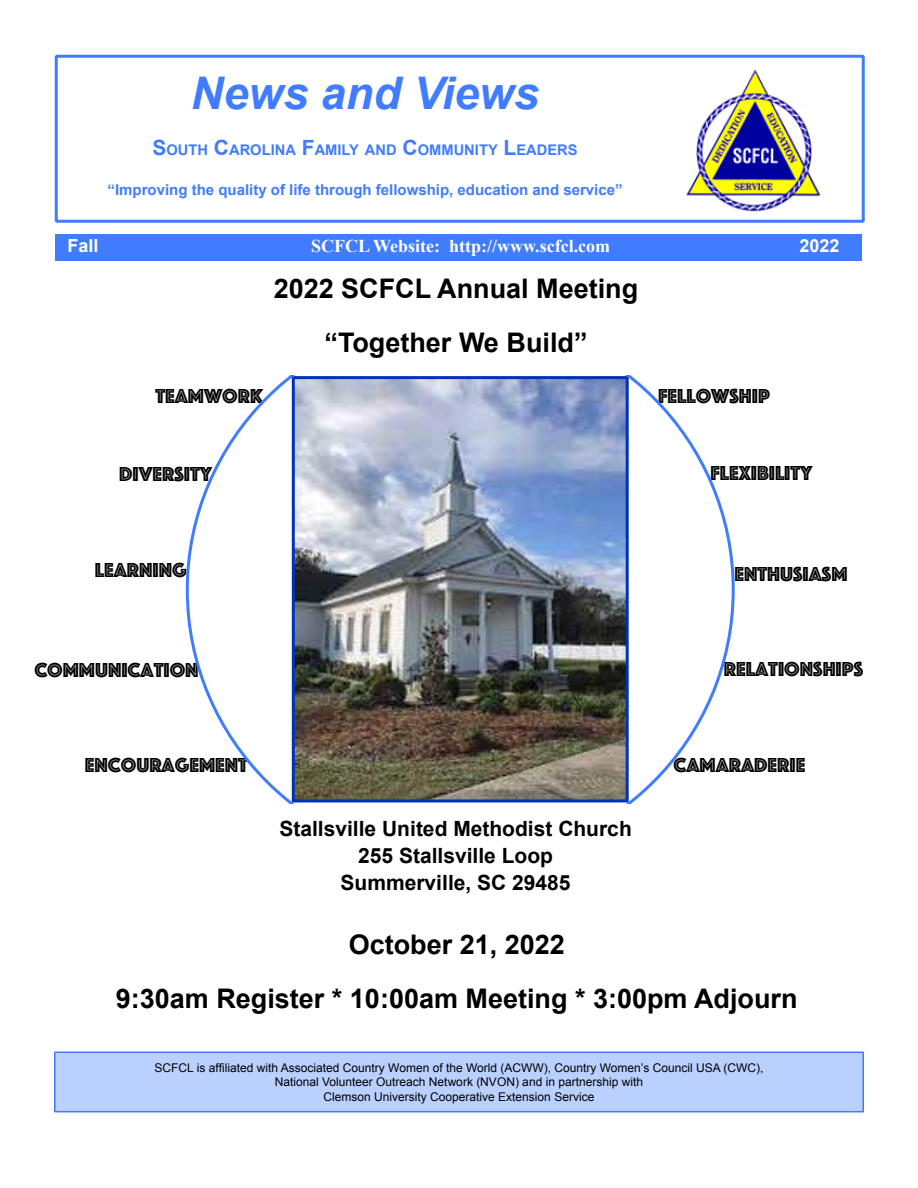
<style>
.page{position:relative;width:918px;height:1188px;background:#fff}
.page>*{position:absolute;margin:0;border:0;box-sizing:border-box;transform-origin:0 0}
.t1{font:italic 700 45px "Arial";color:#407cff}
.t2{font:700 27px/54px "Arial";color:#000;text-align:center}
.t3{font:21px "Phosphate Inline";color:#000}
.t4{font:700 21px/27px "Arial";color:#000;text-align:center}
.t5{font:700 18px "Times New Roman";color:#fff}
.t6{font:700 18px "Arial";color:#fff}
.t7{font:700 15px "Arial";color:#407cff}
.t8{font:700 14.7px "Arial";color:#407cff}
.t9{font:12px/14.4px "Arial";color:#000;text-align:center}
.s1{font-size:21px}
</style>
<div class="page">
<div style="left:54px;top:1052px;width:810px;height:60px;background:#bad0ff;border:2px solid #407cff"></div>
<div style="left:56px;top:234px;width:806px;height:26px;background:#407cff"></div>
<img style="left:686px;top:69px;width:135px;height:143px">
<div style="left:55px;top:55px;width:810px;height:168px;border:3px solid #407cff"></div>
<img style="left:296px;top:380px;width:329px;height:418px">
<div style="left:292px;top:376px;width:337px;height:426px;border:3px solid #0032b8"></div>
<h1 class="t1" style="left:191px;top:64px;width:350px">News and Views</h1>
<p class="t8" style="left:152px;top:141px;width:426px"><span class="s1">S</span>OUTH <span class="s1">C</span>AROLINA <span class="s1">F</span>AMILY AND <span class="s1">C</span>OMMUNITY <span class="s1">L</span>EADERS</p>
<p class="t7" style="left:108px;top:180px;width:517px">“Improving the quality of life through fellowship, education and service”</p>
<h3 class="t6" style="left:68px;top:234px;width:33px">Fall</h3>
<h3 class="t5" style="left:311px;top:234px;width:301px">SCFCL Website: http://www.scfcl.com</h3>
<h3 class="t6" style="left:800px;top:234px;width:42px">2022</h3>
<h2 class="t2" style="left:274px;top:263px;width:366px">2022 SCFCL Annual Meeting “Together We Build”</h2>
<h3 class="t3" style="left:155px;top:381px;width:110px">TEAMWORK</h3>
<h3 class="t3" style="left:658px;top:381px;width:113px">FELLOWSHIP</h3>
<h3 class="t3" style="left:119px;top:460px;width:94px">DIVERSITY</h3>
<h3 class="t3" style="left:710px;top:458px;width:104px">FLEXIBILITY</h3>
<h3 class="t3" style="left:95px;top:555px;width:93px">LEARNING</h3>
<h3 class="t3" style="left:734px;top:559px;width:115px">ENTHUSIASM</h3>
<h3 class="t3" style="left:34px;top:656px;width:166px">COMMUNICATION</h3>
<h3 class="t3" style="left:724px;top:654px;width:141px">RELATIONSHIPS</h3>
<h3 class="t3" style="left:85px;top:750px;width:165px">ENCOURAGEMENT</h3>
<h3 class="t3" style="left:674px;top:750px;width:133px">CAMARADERIE</h3>
<h3 class="t4" style="left:279px;top:816px;width:354px">Stallsville United Methodist Church<br>255 Stallsville Loop<br>Summerville, SC 29485</h3>
<h2 class="t2" style="left:116px;top:918px;width:683px">October 21, 2022<br>9:30am Register * 10:00am Meeting * 3:00pm Adjourn</h2>
<p class="t9" style="left:155px;top:1060px;width:610px">SCFCL is affiliated with Associated Country Women of the World (ACWW), Country Women’s Council USA (CWC),<br>National Volunteer Outreach Network (NVON) and in partnership with<br>Clemson University Cooperative Extension Service</p>
</div>
